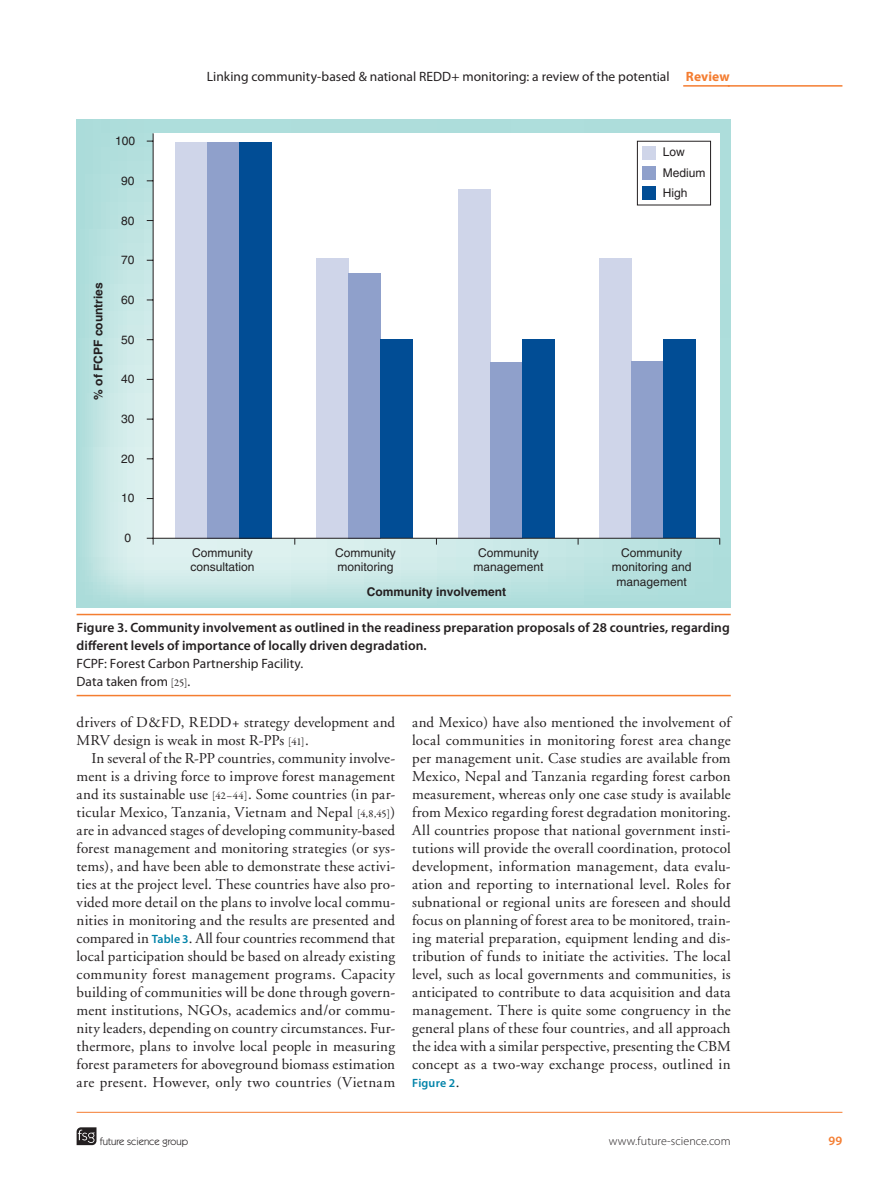
<style>
.page{position:relative;width:885px;height:1191px;background:#fff}
.page>*{position:absolute;margin:0;border:0;box-sizing:border-box;transform-origin:0 0}
.bodyindent{font:15px/18px "Adobe Garamond";letter-spacing:.01em;color:#231f20;text-align:justify}
.figurecaption{font:600 13.5px/18px "Myriad Pro";letter-spacing:.005em;color:#231f20}
.t1{font:13.5px "Myriad Pro";color:#231f20}
.t2{font:600 12.75px "Myriad Pro";color:#f47d31}
.t3{font:12px/14.4px "Helvetica LT Std";color:#231f20}
.t4{font:700 12px "Helvetica LT Std";color:#231f20}
.t5{font:300 12px "Myriad Pro";letter-spacing:.01em;color:#231f20}
.bodyindent-2{font:600 12px "Myriad Pro";letter-spacing:.015em;color:#0083a9}
.t6{font:10.5px "Itc Kabel";color:#231f20}
.s1{font-weight:700;color:#f47d31}
.s2{font-weight:400}
.s3{font-family:"Garamond Premr Pro";font-weight:400;font-size:10.5px}
.s4{font-family:"Garamond Premr Pro";font-size:10.5px}
.s5{font-family:"Myriad Pro";font-weight:600;font-size:12px;color:#0083a9}
.s6{font-family:"Adobe Garamond";font-weight:400;font-size:15px;color:#231f20}
</style>
<div class="page">
<hr style="left:727px;top:85px;width:115px;height:2px;background:#f47d31">
<svg style="left:77px;top:1127px;width:19px;height:18px"></svg>
<hr style="left:77px;top:1112px;width:765px;height:1px;background:#f47d31">
<hr style="left:683px;top:85px;width:46px;height:2px;background:#f47d31">
<svg style="left:77px;top:119px;width:653px;height:488px;background:#bfe3e2"></svg>
<div style="left:153px;top:133px;width:566px;height:405px;background:#fff"></div>
<hr style="left:153px;top:133px;width:1px;height:405px;background:#231f20">
<svg style="left:147px;top:538px;width:7px;height:6px"></svg>
<div style="left:175px;top:142px;width:32px;height:396px;background:#cfd5e9"></div>
<div style="left:207px;top:142px;width:32px;height:396px;background:#8fa0cb"></div>
<div style="left:239px;top:142px;width:32px;height:396px;background:#014d95"></div>
<div style="left:316px;top:259px;width:32px;height:279px;background:#cfd5e9"></div>
<div style="left:348px;top:273px;width:32px;height:265px;background:#8fa0cb"></div>
<div style="left:380px;top:340px;width:32px;height:198px;background:#014d95"></div>
<div style="left:458px;top:189px;width:33px;height:349px;background:#cfd5e9"></div>
<div style="left:490px;top:362px;width:33px;height:176px;background:#8fa0cb"></div>
<div style="left:522px;top:340px;width:33px;height:198px;background:#014d95"></div>
<div style="left:599px;top:259px;width:33px;height:279px;background:#cfd5e9"></div>
<div style="left:631px;top:361px;width:33px;height:177px;background:#8fa0cb"></div>
<div style="left:663px;top:340px;width:33px;height:198px;background:#014d95"></div>
<hr style="left:153px;top:538px;width:566px;height:1px;background:#231f20">
<div style="left:637px;top:141px;width:73px;height:64px;background:#fff;border:1px solid #231f20"></div>
<div style="left:642px;top:146px;width:13px;height:13px;background:#cfd5e9"></div>
<div style="left:642px;top:166px;width:13px;height:14px;background:#8fa0cb"></div>
<div style="left:642px;top:187px;width:13px;height:13px;background:#014d95"></div>
<hr style="left:77px;top:614px;width:653px;height:1px;background:#f47d31">
<hr style="left:77px;top:695px;width:653px;height:1px;background:#f47d31">
<p class="t4" style="left:91px;top:400px;width:119px;rotate:-90deg">% of FCPF countries</p>
<p class="t3" style="left:115px;top:134px;width:22px">100</p>
<p class="t3" style="left:121px;top:174px;width:15px">90</p>
<p class="t3" style="left:121px;top:213px;width:15px">80</p>
<p class="t3" style="left:121px;top:253px;width:15px">70</p>
<p class="t3" style="left:121px;top:292px;width:15px">60</p>
<p class="t3" style="left:121px;top:332px;width:15px">50</p>
<p class="t3" style="left:121px;top:372px;width:15px">40</p>
<p class="t3" style="left:121px;top:411px;width:15px">30</p>
<p class="t3" style="left:121px;top:451px;width:15px">20</p>
<p class="t3" style="left:121px;top:491px;width:15px">10</p>
<p class="t3" style="left:125px;top:530px;width:8px">0</p>
<p class="t1" style="left:207px;top:68px;width:524px">Linking community-based &amp; national REDD+ monitoring: a review of the potential <span class="s1">Review</span></p>
<p class="t3" style="left:662px;top:142px;width:44px;line-height:20.4px">Low<br>Medium<br>High</p>
<p class="t3" style="left:190px;top:545px;width:66px">Community consultation</p>
<p class="t3" style="left:335px;top:545px;width:62px">Community monitoring</p>
<p class="t3" style="left:473px;top:545px;width:72px;text-align:center">Community management</p>
<p class="t3" style="left:612px;top:545px;width:81px;text-align:center">Community monitoring and management</p>
<p class="t4" style="left:366px;top:584px;width:141px">Community involvement</p>
<p class="figurecaption" style="left:77px;top:618px;width:654px">Figure 3. Community involvement as outlined in the readiness preparation proposals of 28 countries, regarding different levels of importance of locally driven degradation.<br><span class="s2">FCPF: Forest Carbon Partnership Facility.<br>Data taken from</span> <span class="s3">[25]</span><span class="s2">.</span></p>
<p class="bodyindent" style="left:77px;top:713px;width:320px">drivers of D&amp;FD, REDD+ strategy development and<br>MRV design is weak in most R-PPs <span class="s4">[41]</span>.</p>
<p class="bodyindent" style="left:77px;top:749px;width:320px;text-indent:15px">In several of the R-PP countries, community involve&shy;ment is a driving force to improve forest management and its sustainable use <span class="s4">[42–44]</span>. Some countries (in par&shy;ticular Mexico, Tanzania, Vietnam and Nepal <span class="s4">[4,8,45]</span>) are in advanced stages of developing community-based forest management and monitoring strategies (or sys&shy;tems), and have been able to demonstrate these activi&shy;ties at the project level. These countries have also pro&shy;vided more detail on the plans to involve local commu&shy;nities in monitoring and the results are presented and compared in <span class="s5">Table 3</span>. All four countries recommend that local participation should be based on already existing community forest management programs. Capacity building of communities will be done through govern&shy;ment institutions, NGOs, academics and/or commu&shy;nity leaders, depending on country circumstances. Fur&shy;thermore, plans to involve local people in measuring forest parameters for aboveground biomass estimation are present. However, only two countries (Vietnam</p>
<p class="bodyindent" style="left:412px;top:713px;width:320px">and Mexico) have also mentioned the involvement of local communities in monitoring forest area change per management unit. Case studies are available from Mexico, Nepal and Tanzania regarding forest carbon measurement, whereas only one case study is available from Mexico regarding forest degradation monitoring.<br>All countries propose that national government insti&shy;tutions will provide the overall coordination, protocol development, information management, data evalu&shy;ation and reporting to international level. Roles for subnational or regional units are foreseen and should focus on planning of forest area to be monitored, train&shy;ing material preparation, equipment lending and dis&shy;tribution of funds to initiate the activities. The local level, such as local governments and communities, is anticipated to contribute to data acquisition and data management. There is quite some congruency in the general plans of these four countries, and all approach the idea with a similar perspective, presenting the CBM concept as a two-way exchange process, outlined in</p>
<p class="bodyindent-2" style="left:412px;top:1075px;width:49px">Figure 2<span class="s6">.</span></p>
<p class="t6" style="left:100px;top:1135px;width:90px">future science group</p>
<p class="t5" style="left:608px;top:1134px;width:123px">www.future-science.com</p>
<p class="t2" style="left:828px;top:1132px;width:15px">99</p>
</div>
